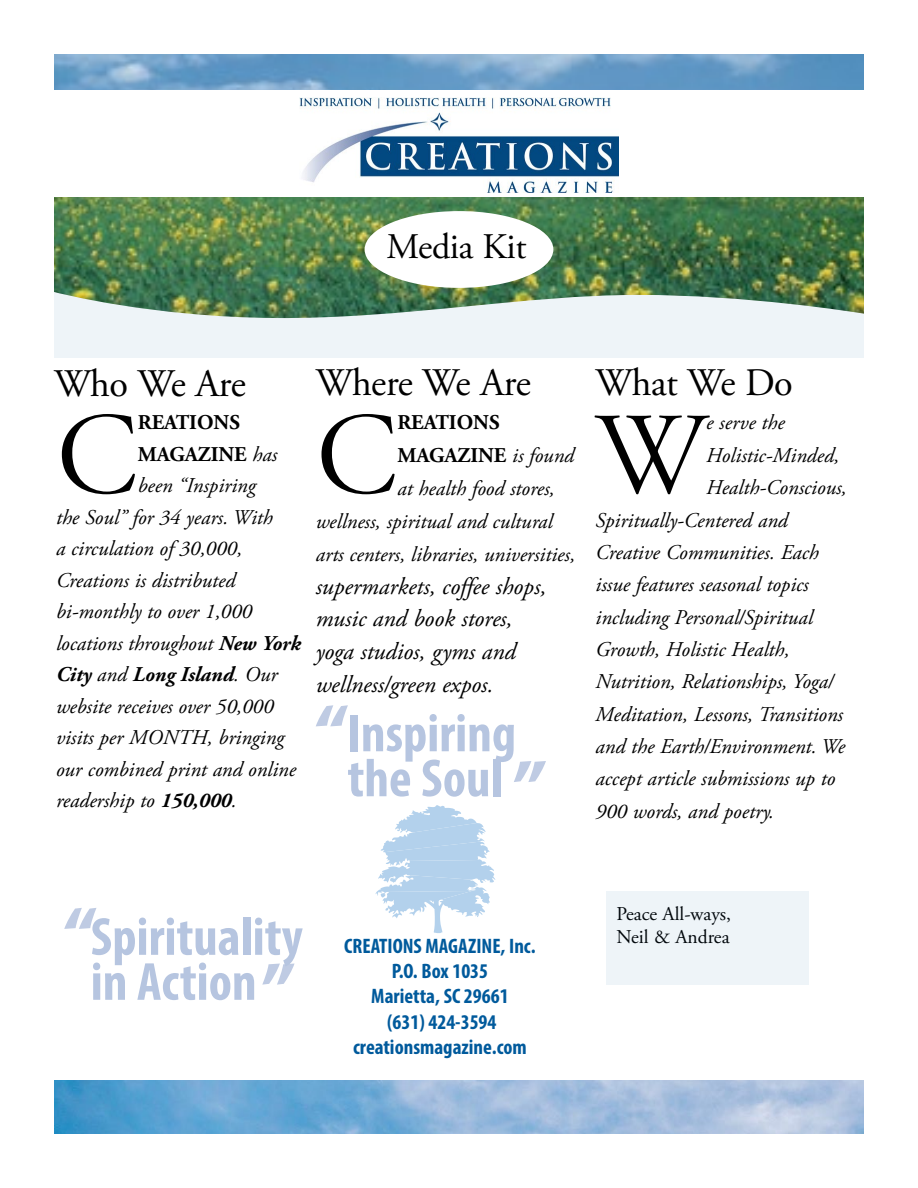
<style>
.page{position:relative;width:918px;height:1188px;background:#fff}
.page>*{position:absolute;margin:0;border:0;box-sizing:border-box;transform-origin:0 0}
.t1{font:115.95px "Adobe Garamond Pro";color:#000}
.t2{font:700 condensed 54px/45px "Myriad Pro";color:#b6c5e0}
.t3{font:39px "Adobe Garamond Pro";letter-spacing:-.01em;color:#000}
.t4{font:36px "Adobe Garamond Pro";letter-spacing:-.01em;color:#000}
.t5{font:italic 24px/32.8px "Adobe Garamond Pro";color:#000}
.t6{font:italic 21px "Adobe Garamond Pro";color:#000}
.t7{font:700 condensed 21px/25.2px "Myriad Pro";color:#005a9c;text-align:center}
.t8{font:700 21px "Adobe Garamond Pro";color:#000}
.t9{font:italic 700 21px "Adobe Garamond Pro";color:#000}
.t10{font:19.5px/23.4px "Adobe Garamond Pro";color:#000}
.s1{font-weight:400;font-style:italic}
.s2{font-weight:700}
.s3{font-weight:400}
</style>
<div class="page">
<img style="left:54px;top:54px;width:810px;height:265px">
<img style="left:54px;top:1080px;width:810px;height:54px">
<svg style="left:375px;top:805px;width:120px;height:128px"></svg>
<svg style="left:55px;top:267px;width:809px;height:90px;background:#a9bfaf"></svg>
<svg style="left:514px;top:761px;width:32px;height:21px"></svg>
<svg style="left:316px;top:705px;width:32px;height:21px"></svg>
<svg style="left:262px;top:964px;width:33px;height:21px"></svg>
<svg style="left:64px;top:908px;width:32px;height:21px"></svg>
<div style="left:46px;top:90px;width:818px;height:107px;background:#fff"></div>
<img style="left:299px;top:98px;width:319px;height:95px">
<div style="left:365px;top:211px;width:188px;height:77px;background:#fff;border-radius:50%"></div>
<div style="left:606px;top:891px;width:203px;height:94px;background:#eef4f8"></div>
<h3 class="t4" style="left:387px;top:225px;width:141px">Media Kit</h3>
<h3 class="t3" style="left:54px;top:360px;width:194px">Who We Are</h3>
<h3 class="t3" style="left:316px;top:359px;width:217px">Where We Are</h3>
<h3 class="t3" style="left:595px;top:359px;width:199px">What We Do</h3>
<h1 class="t1" style="left:56px;top:386px;width:83px">C</h1>
<p class="t8" style="left:138px;top:411px;width:104px">REATIONS</p>
<h1 class="t1" style="left:316px;top:386px;width:83px">C</h1>
<p class="t8" style="left:397px;top:411px;width:104px">REATIONS</p>
<p class="t6" style="left:706px;top:410px;width:80px">e serve the</p>
<p class="t6" style="left:706px;top:443px;width:135px">Holistic-Minded,</p>
<p class="t6" style="left:706px;top:475px;width:142px">Health-Conscious,</p>
<p class="t6" style="left:596px;top:507px;width:194px">Spiritually-Centered and</p>
<p class="t6" style="left:596px;top:540px;width:225px">Creative Communities. Each</p>
<p class="t6" style="left:596px;top:572px;width:215px">issue features seasonal topics</p>
<p class="t6" style="left:596px;top:604px;width:219px">including Personal/Spiritual</p>
<p class="t6" style="left:596px;top:637px;width:196px">Growth, Holistic Health,</p>
<p class="t6" style="left:596px;top:669px;width:239px">Nutrition, Relationships, Yoga/</p>
<p class="t6" style="left:596px;top:701px;width:249px">Meditation, Lessons, Transitions</p>
<p class="t6" style="left:596px;top:734px;width:251px">and the Earth/Environment. We</p>
<p class="t6" style="left:596px;top:766px;width:241px">accept article submissions up to</p>
<p class="t6" style="left:596px;top:798px;width:180px">900 words, and poetry.</p>
<h1 class="t1" style="left:596px;top:386px;width:112px">W</h1>
<p class="t8" style="left:138px;top:442px;width:141px">MAGAZINE <span class="s1">has</span></p>
<p class="t6" style="left:138px;top:473px;width:120px">been “Inspiring</p>
<p class="t6" style="left:56px;top:505px;width:218px">the Soul” for 34 years. With</p>
<p class="t6" style="left:56px;top:536px;width:188px">a circulation of 30,000,</p>
<p class="t6" style="left:56px;top:568px;width:181px">Creations is distributed</p>
<p class="t6" style="left:56px;top:599px;width:198px">bi-monthly to over 1,000</p>
<p class="t6" style="left:56px;top:631px;width:246px">locations throughout <span class="s2">New York</span></p>
<p class="t9" style="left:56px;top:663px;width:223px">City <span class="s3">and</span> Long Island<span class="s3">. Our</span></p>
<p class="t6" style="left:56px;top:694px;width:219px">website receives over 50,000</p>
<p class="t6" style="left:56px;top:725px;width:230px">visits per MONTH, bringing</p>
<p class="t6" style="left:56px;top:757px;width:242px">our combined print and online</p>
<p class="t6" style="left:56px;top:788px;width:182px">readership to <span class="s2">150,000</span>.</p>
<p class="t8" style="left:397px;top:443px;width:178px">MAGAZINE <span class="s1">is found</span></p>
<p class="t6" style="left:397px;top:476px;width:159px">at health food stores,</p>
<p class="t6" style="left:316px;top:509px;width:239px">wellness, spiritual and cultural</p>
<p class="t6" style="left:316px;top:541px;width:261px">arts centers, libraries, universities,</p>
<p class="t5" style="left:316px;top:570px;width:232px">supermarkets, coffee shops, music and book stores, yoga studios, gyms and wellness/green expos.</p>
<h2 class="t2" style="left:347px;top:710px;width:170px">Inspiring the Soul</h2>
<h2 class="t2" style="left:91px;top:913px;width:214px">Spirituality in Action</h2>
<p class="t10" style="left:616px;top:903px;width:116px">Peace All-ways,<br>Neil &amp; Andrea</p>
<p class="t7" style="left:344px;top:933px;width:193px">CREATIONS MAGAZINE, Inc.<br>P.O. Box 1035<br>Marietta, SC 29661<br>(631) 424-3594 creationsmagazine.com</p>
</div>
